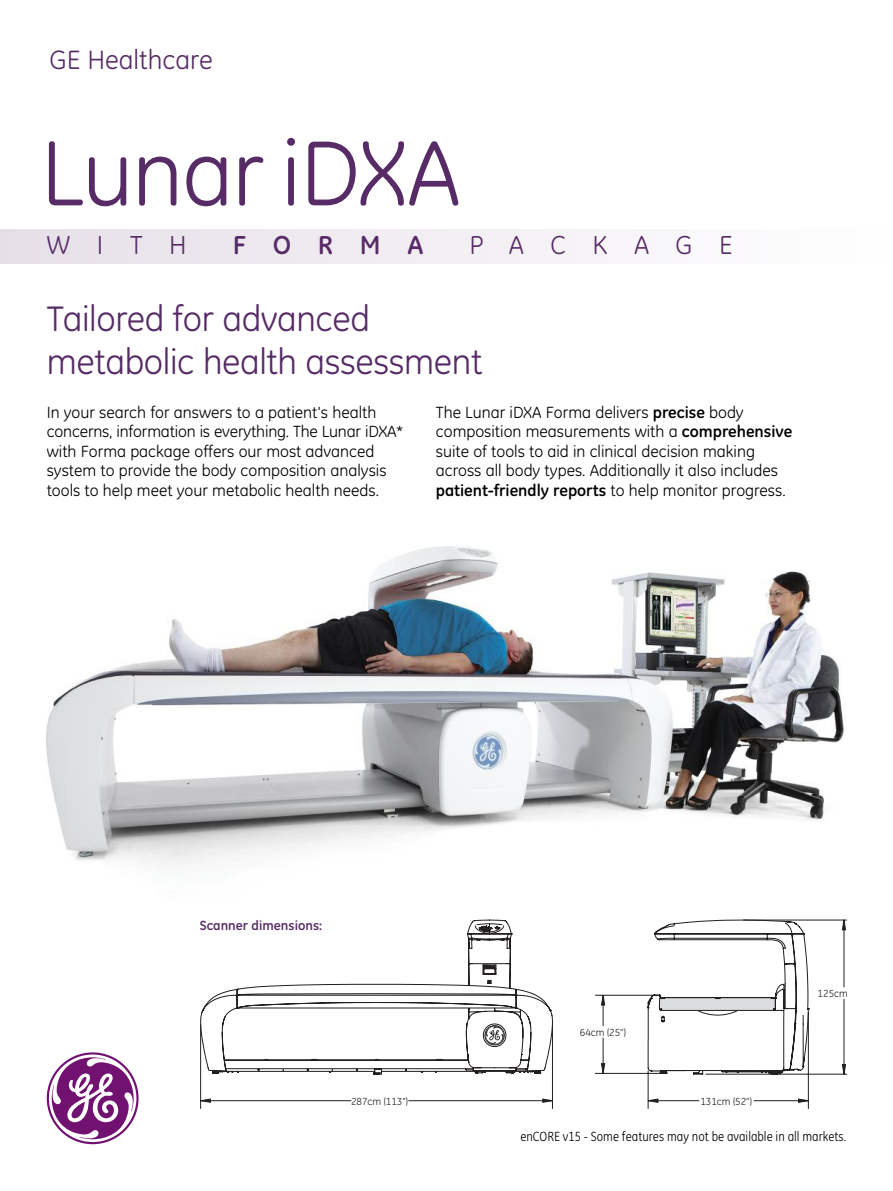
<style>
.page{position:relative;width:893px;height:1191px;background:#fff}
.page>*{position:absolute;margin:0;border:0;box-sizing:border-box;transform-origin:0 0}
.t1{font:93.75px "GE Inspira";letter-spacing:-.01em;color:#572b66}
.t2{font:36px/43.2px "GE Inspira";letter-spacing:-.01em;color:#572b66}
.t3{font:27px "GE Inspira";color:#572b66}
.t4{font:26.4px "GE Inspira";letter-spacing:1.005em;color:#572b66}
.t5{font:700 26.4px "GE Inspira";letter-spacing:1.005em;color:#572b66}
.t6{font:16.5px/19.5px "GE Inspira";color:#000}
.t7{font:13.5px "GE Inspira Cond";color:#000}
.t8{font:700 13.5px "GE Inspira";color:#572b66}
.t9{font:10.35px "GE Inspira";color:#231f20}
.s1{font-weight:700}
</style>
<div class="page">
<hr style="left:552px;top:1024px;width:1px;height:84px;background:#231f20">
<hr style="left:200px;top:1024px;width:1px;height:84px;background:#231f20">
<hr style="left:648px;top:1071px;width:1px;height:37px;background:#231f20">
<hr style="left:808px;top:1012px;width:1px;height:96px;background:#231f20">
<hr style="left:743px;top:919px;width:103px;height:1px;background:#231f20">
<hr style="left:595px;top:1073px;width:65px;height:1px;background:#231f20">
<hr style="left:595px;top:995px;width:61px;height:1px;background:#231f20">
<svg style="left:200px;top:1098px;width:352px;height:5px"></svg>
<svg style="left:601px;top:920px;width:245px;height:182px"></svg>
<svg style="left:200px;top:919px;width:353px;height:156px"></svg>
<svg style="left:647px;top:919px;width:162px;height:156px"></svg>
<div style="left:485px;top:1025px;width:20px;height:20px;border:1px solid #231f20;border-radius:50%"></div>
<svg style="left:485px;top:1026px;width:19px;height:18px"></svg>
<svg style="left:486px;top:1026px;width:17px;height:18px"></svg>
<div style="left:483px;top:1023px;width:23px;height:24px;border:1px solid #231f20;border-radius:50%"></div>
<hr style="left:662px;top:1010px;width:111px;height:1px;background:#231f20">
<svg style="left:47px;top:1052px;width:92px;height:92px"></svg>
<img style="left:47px;top:547px;width:797px;height:319px">
<div style="left:0;top:230px;width:893px;height:33px;background:linear-gradient(to right,#e6dfe8,#fff)"></div>
<h3 class="t3" style="left:49px;top:50px;width:165px">GE Healthcare</h3>
<h1 class="t1" style="left:40px;top:141px;width:422px">Lunar iDXA</h1>
<h3 class="t4" style="left:47px;top:236px;width:141px">WITH</h3>
<h3 class="t5" style="left:233px;top:236px;width:192px">FORMA</h3>
<h3 class="t4" style="left:469px;top:236px;width:265px">PACKAGE</h3>
<h2 class="t2" style="left:47px;top:301px;width:437px">Tailored for advanced metabolic health assessment</h2>
<p class="t6" style="left:47px;top:404px;width:358px">In your search for answers to a patient's health concerns, information is everything. The Lunar iDXA* with Forma package offers our most advanced system to provide the body composition analysis tools to help meet your metabolic health needs.</p>
<p class="t6" style="left:436px;top:404px;width:358px">The Lunar iDXA Forma delivers <span class="s1">precise</span> body composition measurements with a <span class="s1">comprehensive </span>suite of tools to aid in clinical decision making across all body types. Additionally it also includes <span class="s1">patient-friendly reports</span> to help monitor progress.</p>
<p class="t8" style="left:200px;top:921px;width:124px">Scanner dimensions:</p>
<p class="t9" style="left:580px;top:1028px;width:48px">64cm (25”)</p>
<p class="t9" style="left:351px;top:1097px;width:59px">287cm (113”)</p>
<p class="t9" style="left:700px;top:1097px;width:53px">131cm (52”)</p>
<p class="t9" style="left:818px;top:990px;width:32px">125cm</p>
<p class="t7" style="left:520px;top:1131px;width:327px">enCORE v15 - Some features may not be available in all markets.</p>
</div>
